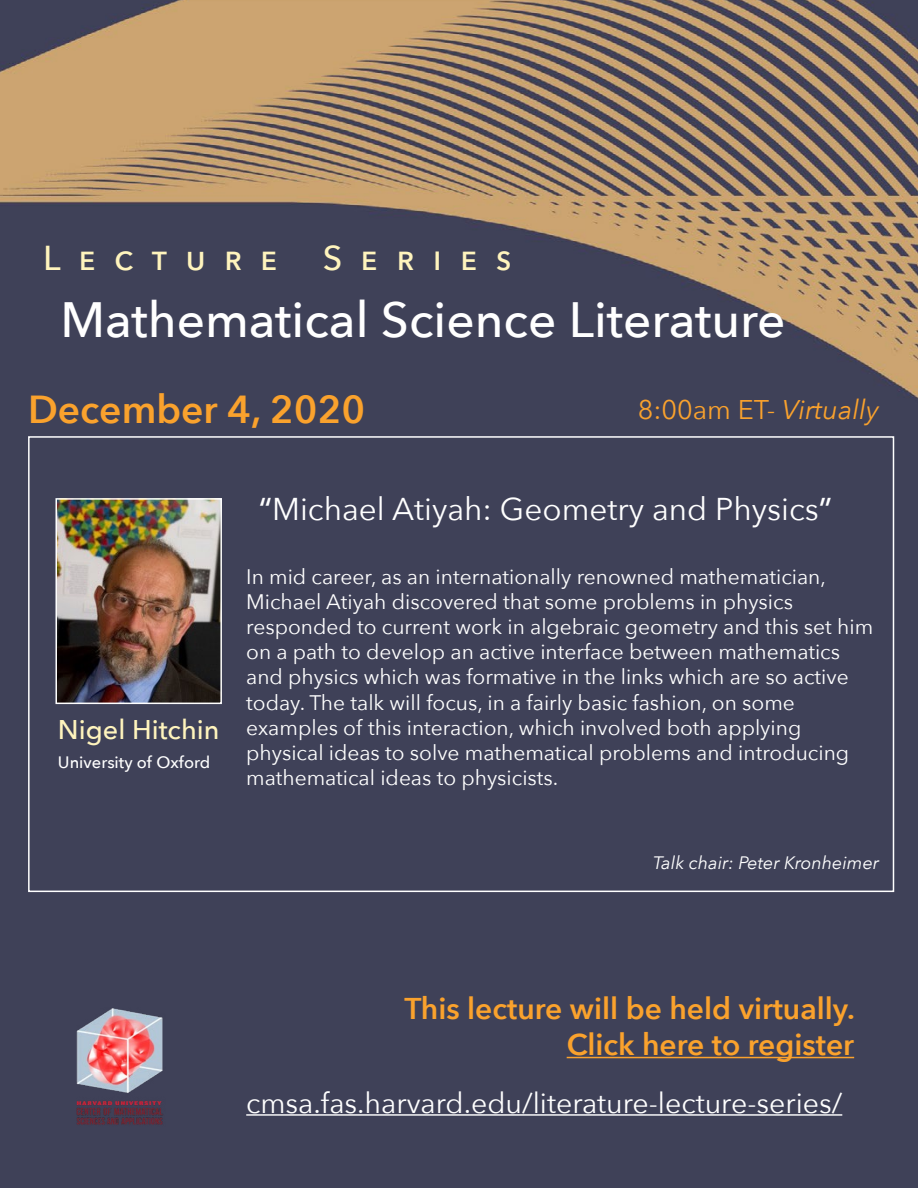
<style>
.page{position:relative;width:918px;height:1188px;background:#fff}
.page>*{position:absolute;margin:0;border:0;box-sizing:border-box;transform-origin:0 0}
.t1{font:500 49.5px "Avenir Next";color:#fff}
.t2{font:600 39px "Avenir Next";color:#faa22d}
.t3{font:500 34.5px "Avenir Next";letter-spacing:.53em;color:#fff4bd}
.t4{font:31.5px "Avenir Next";color:#fff}
.t5{font:600 30px/36px "Avenir Next";color:#faa22d;text-align:right}
.t6{font:28.5px "Avenir Next";color:#fff}
.t7{font:27px "Avenir Next";color:#faa22d}
.t8{font:500 27px "Avenir Next";color:#fff4bd}
.t9{font:21px/25.2px "Avenir Next";color:#fff}
.t10{font:italic 18px "Avenir Next";color:#fff}
.t11{font:500 16.5px "Avenir Next";color:#fff}
.s1{font-style:italic}
.s2{font-weight:500}
</style>
<div class="page">
<img style="left:0;top:0;width:918px;height:1188px">
<img style="left:28px;top:1001px;width:177px;height:133px">
<hr style="left:567px;top:1057px;width:287px;height:1px;background:#faa22d">
<hr style="left:246px;top:1114px;width:596px;height:2px;background:#fff">
<img style="left:58px;top:501px;width:161px;height:200px">
<div style="left:55px;top:498px;width:167px;height:206px;border:2px solid #fff"></div>
<h3 class="t3" style="left:43px;top:228px;width:236px">Lecture</h3>
<h3 class="t3" style="left:323px;top:228px;width:191px">Series</h3>
<h1 class="t1" style="left:60px;top:277px;width:727px">Mathematical Science Literature</h1>
<h2 class="t2" style="left:28px;top:376px;width:339px">December 4, 2020</h2>
<p class="t7" style="left:638px;top:387px;width:243px">8:00am ET- <span class="s1">Virtually</span></p>
<p class="t8" style="left:58px;top:707px;width:163px">Nigel Hitchin</p>
<p class="t11" style="left:58px;top:748px;width:154px">University of Oxford</p>
<h3 class="t4" style="left:259px;top:482px;width:575px"><span class="s2">“</span>Michael Atiyah: Geometry and Physics<span class="s2">”</span></h3>
<p class="t9" style="left:246px;top:563px;width:629px">In mid career, as an internationally renowned mathematician, Michael Atiyah discovered that some problems in physics responded to current work in algebraic geometry and this set him on a path to develop an active interface between mathematics and physics which was formative in the links which are so active today. The talk will focus, in a fairly basic fashion, on some examples of this interaction, which involved both applying physical ideas to solve mathematical problems and introducing mathematical ideas to physicists.</p>
<p class="t10" style="left:653px;top:847px;width:227px">Talk chair: Peter Kronheimer</p>
<h3 class="t5" style="left:404px;top:990px;width:452px">This lecture will be held virtually.<br>Click here to register</h3>
<h3 class="t6" style="left:246px;top:1079px;width:598px">cmsa.fas.harvard.edu/literature-lecture-series/</h3>
</div>
